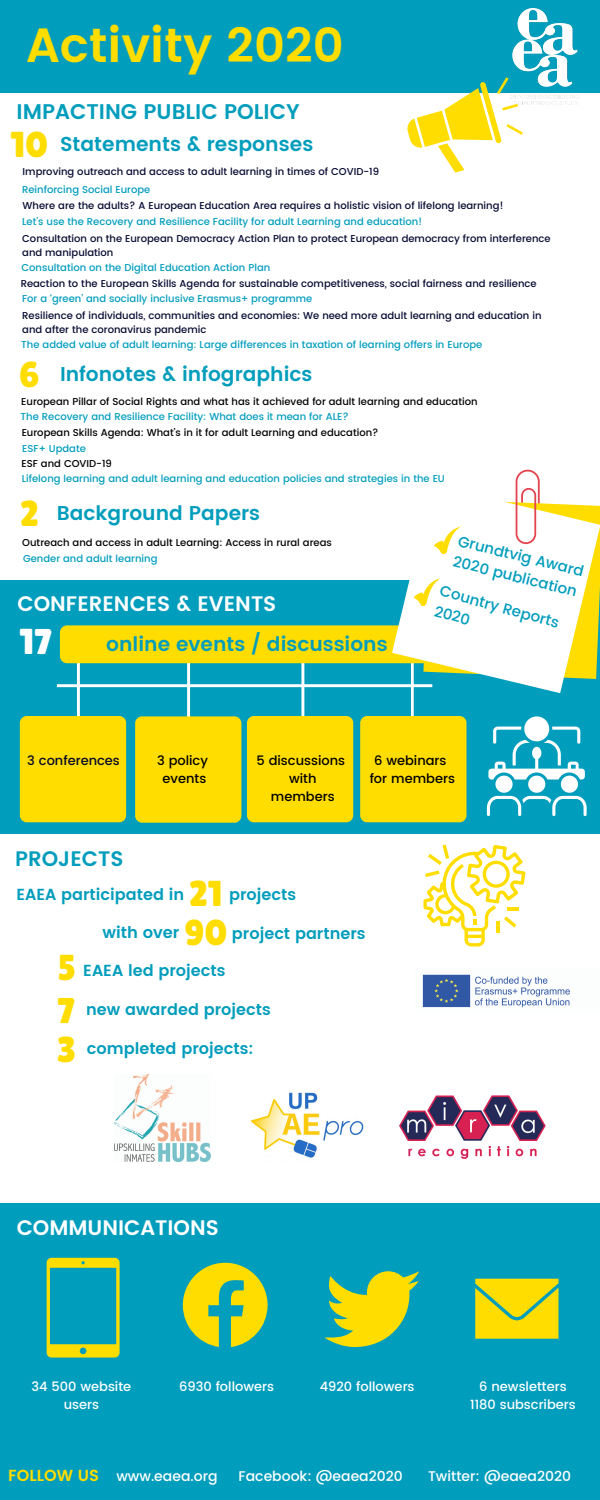
<style>
.page{position:relative;width:600px;height:1500px;background:#009dbc}
.page>*{position:absolute;margin:0;border:0;box-sizing:border-box;transform-origin:0 0}
.t1{font:600 48px "Poppins";color:#fd0}
.t2{font:36px "Lilita One";color:#fd0}
.t3{font:36px "Lilita One";color:#fff}
.t4{font:600 21.2px "Poppins";color:#009dbc}
.t5{font:600 21px "Poppins";color:#fff}
.t6{font:600 21px "Poppins";color:#009dbc}
.t7{font:600 20.1px "Poppins";color:#009dbc}
.t8{font:600 20px "Poppins";color:#009dbc}
.t9{font:600 16.1px "Poppins";color:#009dbc}
.t10{font:600 16px "Poppins";color:#009dbc}
.t11{font:600 16px "Poppins";color:#fd0}
.t12{font:500 15px/20.7px "Poppins";color:#009dbc}
.t13{font:500 14px "Poppins";color:#fff}
.t14{font:500 13px/18px "Poppins";color:#fff;text-align:center}
.t15{font:500 13px "Poppins";color:#000}
.t16{font:500 13px "Poppins";color:#050a30}
.t17{font:500 10px "Poppins";color:#050a30}
.t18{font:500 10px "Poppins";color:#009dbc}
.t19{font:500 10px "Poppins";color:#000}
</style>
<div class="page">
<div style="left:0;top:93px;width:600px;height:487px;background:#fff"></div>
<img style="left:512px;top:8px;width:66px;height:97px">
<svg style="left:407px;top:77px;width:116px;height:96px"></svg>
<div style="left:0;top:834px;width:600px;height:369px;background:#fff"></div>
<div style="left:20px;top:716px;width:106px;height:106px;background:#fd0;border-radius:7px"></div>
<svg style="left:423px;top:845px;width:102px;height:102px"></svg>
<img style="left:250px;top:1092px;width:114px;height:66px">
<img style="left:114px;top:1075px;width:97px;height:86px">
<svg style="left:324px;top:1271px;width:95px;height:76px"></svg>
<svg style="left:183px;top:1263px;width:85px;height:84px"></svg>
<svg style="left:47px;top:1258px;width:73px;height:100px"></svg>
<svg style="left:475px;top:1279px;width:83px;height:60px"></svg>
<img style="left:422px;top:974px;width:148px;height:34px">
<img style="left:399px;top:1095px;width:147px;height:64px">
<div style="left:360px;top:716px;width:106px;height:106px;background:#fd0;border-radius:7px"></div>
<div style="left:247px;top:716px;width:106px;height:106px;background:#fd0;border-radius:7px"></div>
<div style="left:135px;top:716px;width:106px;height:107px;background:#fd0;border-radius:7px"></div>
<svg style="left:57px;top:470px;width:543px;height:346px"></svg>
<p class="t1" style="left:26px;top:18px;width:319px">Activity 2020</p>
<p class="t4" style="left:17px;top:100px;width:285px">IMPACTING PUBLIC POLICY</p>
<p class="t2" style="left:11px;top:124px;width:39px">10</p>
<p class="t7" style="left:60px;top:132px;width:255px">Statements &amp; responses</p>
<p class="t17" style="left:23px;top:166px;width:358px">Improving outreach and access to adult learning in times of COVID-19</p>
<p class="t18" style="left:22px;top:183px;width:130px">Reinforcing Social Europe</p>
<p class="t17" style="left:23px;top:200px;width:483px">Where are the adults? A European Education Area requires a holistic vision of lifelong learning!</p>
<p class="t17" style="left:22px;top:233px;width:530px">Consultation on the European Democracy Action Plan to protect European democracy from interference</p>
<p class="t17" style="left:22px;top:246px;width:93px">and manipulation</p>
<p class="t18" style="left:22px;top:215px;width:402px">Let’s use the Recovery and Resilience Facility for adult Learning and education!</p>
<p class="t18" style="left:21px;top:262px;width:250px">Consultation on the Digital Education Action Plan</p>
<p class="t17" style="left:21px;top:277px;width:518px">Reaction to the European Skills Agenda for sustainable competitiveness, social fairness and resilience</p>
<p class="t18" style="left:22px;top:293px;width:292px">For a ‘green’ and socially inclusive Erasmus+ programme</p>
<p class="t18" style="left:21px;top:339px;width:463px">The added value of adult learning: Large differences in taxation of learning offers in Europe</p>
<p class="t17" style="left:22px;top:310px;width:521px">Resilience of individuals, communities and economies: We need more adult learning and education in</p>
<p class="t17" style="left:22px;top:324px;width:186px">and after the coronavirus pandemic</p>
<p class="t2" style="left:19px;top:354px;width:22px">6</p>
<p class="t8" style="left:60px;top:362px;width:254px">Infonotes &amp; infographics</p>
<p class="t19" style="left:21px;top:396px;width:458px">European Pillar of Social Rights and what has it achieved for adult learning and education</p>
<p class="t18" style="left:21px;top:411px;width:330px">The Recovery and Resilience Facility: What does it mean for ALE?</p>
<p class="t19" style="left:22px;top:426px;width:358px">European Skills Agenda: What’s in it for adult Learning and education?</p>
<p class="t18" style="left:22px;top:442px;width:65px">ESF+ Update</p>
<p class="t19" style="left:22px;top:457px;width:92px">ESF and COVID-19</p>
<p class="t18" style="left:22px;top:473px;width:425px">Lifelong learning and adult learning and education policies and strategies in the EU</p>
<p class="t2" style="left:20px;top:493px;width:20px">2</p>
<p class="t8" style="left:57px;top:501px;width:205px">Background Papers</p>
<p class="t19" style="left:22px;top:536px;width:311px">Outreach and access in adult Learning: Access in rural areas</p>
<p class="t18" style="left:23px;top:553px;width:136px">Gender and adult learning</p>
<p class="t5" style="left:18px;top:591px;width:260px">CONFERENCES &amp; EVENTS</p>
<p class="t3" style="left:20px;top:621px;width:34px">17</p>
<p class="t8" style="left:106px;top:632px;width:283px">online events / discussions</p>
<p class="t12" style="left:461px;top:530px;width:130px;line-height:21px;rotate:14deg">Grundtvig Award<br>2020 publication</p>
<p class="t12" style="left:443px;top:581px;width:125px;rotate:15deg">Country Reports<br>2020</p>
<p class="t16" style="left:27px;top:753px;width:94px">3 conferences</p>
<p class="t15" style="left:257px;top:753px;width:90px">5 discussions</p>
<p class="t15" style="left:289px;top:771px;width:29px">with</p>
<p class="t15" style="left:271px;top:789px;width:65px">members</p>
<p class="t15" style="left:157px;top:753px;width:52px">3 policy</p>
<p class="t15" style="left:163px;top:771px;width:45px">events</p>
<p class="t6" style="left:15px;top:847px;width:110px">PROJECTS</p>
<p class="t10" style="left:16px;top:885px;width:169px">EAEA participated in</p>
<p class="t2" style="left:189px;top:872px;width:35px">21</p>
<p class="t10" style="left:229px;top:885px;width:68px">projects</p>
<p class="t15" style="left:374px;top:753px;width:74px">6 webinars</p>
<p class="t15" style="left:370px;top:771px;width:87px">for members</p>
<p class="t9" style="left:102px;top:923px;width:78px">with over</p>
<p class="t2" style="left:184px;top:911px;width:45px">90</p>
<p class="t10" style="left:232px;top:924px;width:135px">project partners</p>
<p class="t2" style="left:58px;top:947px;width:20px">5</p>
<p class="t10" style="left:83px;top:961px;width:144px">EAEA led projects</p>
<p class="t2" style="left:57px;top:990px;width:19px">7</p>
<p class="t10" style="left:86px;top:1000px;width:186px">new awarded projects</p>
<p class="t2" style="left:57px;top:1029px;width:21px">3</p>
<p class="t10" style="left:87px;top:1039px;width:168px">completed projects:</p>
<p class="t5" style="left:17px;top:1216px;width:204px">COMMUNICATIONS</p>
<p class="t14" style="left:32px;top:1378px;width:101px">34 500 website users</p>
<p class="t14" style="left:179px;top:1378px;width:96px">6930 followers</p>
<p class="t14" style="left:320px;top:1378px;width:96px">4920 followers</p>
<p class="t14" style="left:479px;top:1378px;width:89px">6 newsletters</p>
<p class="t14" style="left:470px;top:1396px;width:107px">1180 subscribers</p>
<p class="t11" style="left:8px;top:1466px;width:92px">FOLLOW US</p>
<p class="t13" style="left:116px;top:1468px;width:103px">www.eaea.org</p>
<p class="t13" style="left:239px;top:1468px;width:166px">Facebook: @eaea2020</p>
<p class="t13" style="left:428px;top:1468px;width:145px">Twitter: @eaea2020</p>
</div>
